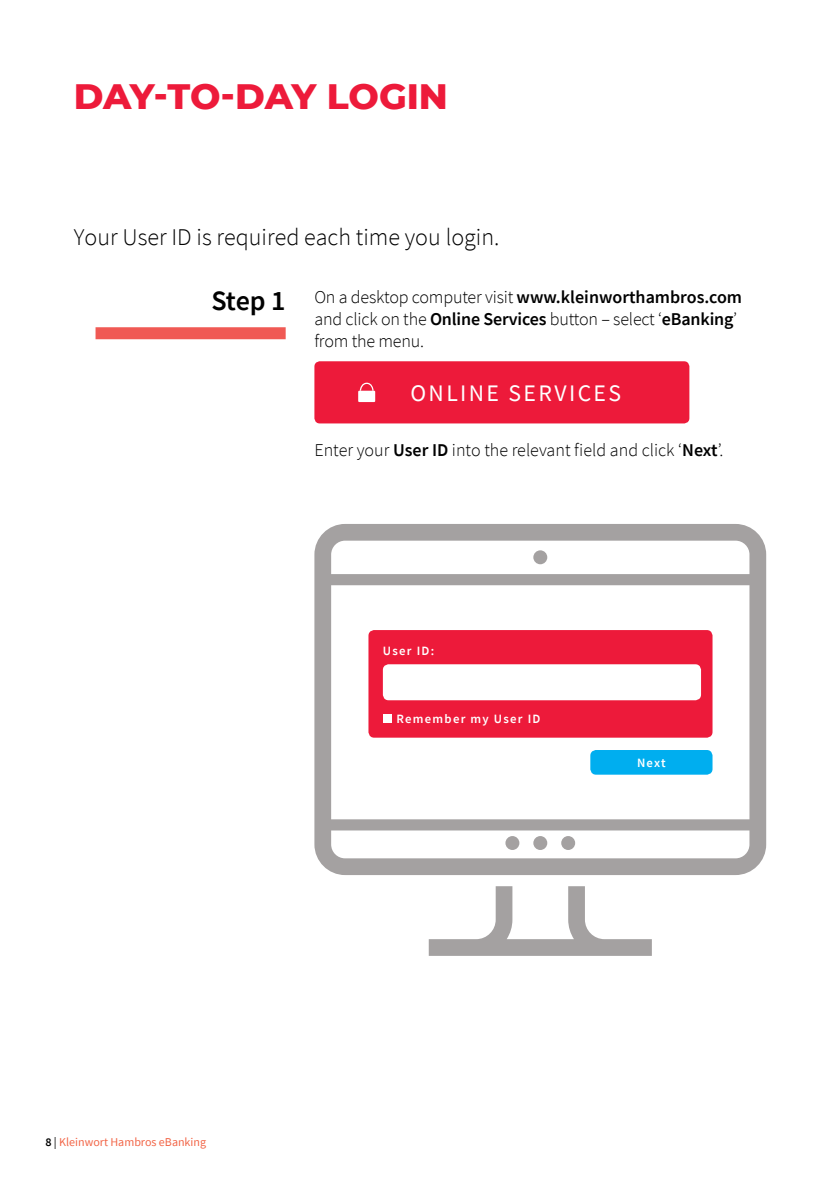
<style>
.page{position:relative;width:840px;height:1191px;background:#fff}
.page>*{position:absolute;margin:0;border:0;box-sizing:border-box;transform-origin:0 0}
.t1{font:800 36px "Montserrat";letter-spacing:-.01em;color:#ed1a3a}
.t2{font:600 28px "Source Sans Pro";color:#010101}
.t3{font:300 24px "Source Sans Pro";color:#010101}
.t4{font:23.8px "Source Sans Pro";letter-spacing:.1em;color:#fff}
.t5{font:300 18px/22px "Source Sans Pro";letter-spacing:-.01em;color:#010101}
.t6{font:600 12.6px "Source Sans Pro";letter-spacing:.1em;color:#fff}
.t7{font:12px "Source Sans Pro";color:#f26648}
.s1{font-weight:600}
.s2{font-weight:600;color:#010101}
.s3{color:#010101}
</style>
<div class="page">
<div style="left:314px;top:361px;width:375px;height:62px;background:#ed1a3a;border-radius:5px"></div>
<div style="left:358px;top:391px;width:17px;height:11px;background:#fff"></div>
<svg style="left:359px;top:382px;width:15px;height:9px"></svg>
<svg style="left:314px;top:524px;width:451px;height:351px"></svg>
<svg style="left:428px;top:886px;width:223px;height:70px"></svg>
<div style="left:533px;top:550px;width:14px;height:14px;background:#a4a1a1;border-radius:50%"></div>
<div style="left:561px;top:836px;width:14px;height:14px;background:#a4a1a1;border-radius:50%"></div>
<div style="left:533px;top:836px;width:14px;height:14px;background:#a4a1a1;border-radius:50%"></div>
<div style="left:505px;top:836px;width:14px;height:14px;background:#a4a1a1;border-radius:50%"></div>
<div style="left:590px;top:750px;width:122px;height:24px;background:#00aeef;border-radius:6px"></div>
<div style="left:368px;top:630px;width:344px;height:107px;background:#ed1a3a;border-radius:6px"></div>
<div style="left:382px;top:664px;width:318px;height:36px;background:#fff;border-radius:6px"></div>
<div style="left:382px;top:714px;width:9px;height:8px;background:#fff"></div>
<div style="left:95px;top:327px;width:190px;height:12px;background:#f05954"></div>
<h1 class="t1" style="left:74px;top:69px;width:375px">DAY-TO-DAY LOGIN</h1>
<h3 class="t3" style="left:74px;top:222px;width:427px">Your User ID is required each time you login.</h3>
<h2 class="t2" style="left:211px;top:282px;width:76px">Step 1</h2>
<p class="t5" style="left:314px;top:286px;width:429px">On a desktop computer visit <span class="s1">www.kleinworthambros.com </span>and click on the <span class="s1">Online Services</span> button – select ‘<span class="s1">eBanking</span>’ from the menu.</p>
<h3 class="t4" style="left:410px;top:378px;width:212px">ONLINE SERVICES</h3>
<p class="t5" style="left:314px;top:439px;width:410px">Enter your <span class="s1">User ID</span> into the relevant field and click ‘<span class="s1">Next</span>’.</p>
<p class="t6" style="left:382px;top:642px;width:53px">User ID:</p>
<p class="t6" style="left:396px;top:710px;width:145px">Remember my User ID</p>
<p class="t6" style="left:636px;top:754px;width:30px">Next</p>
<p class="t7" style="left:45px;top:1134px;width:162px"><span class="s2">8</span> <span class="s3">|</span> Kleinwort Hambros eBanking</p>
</div>
